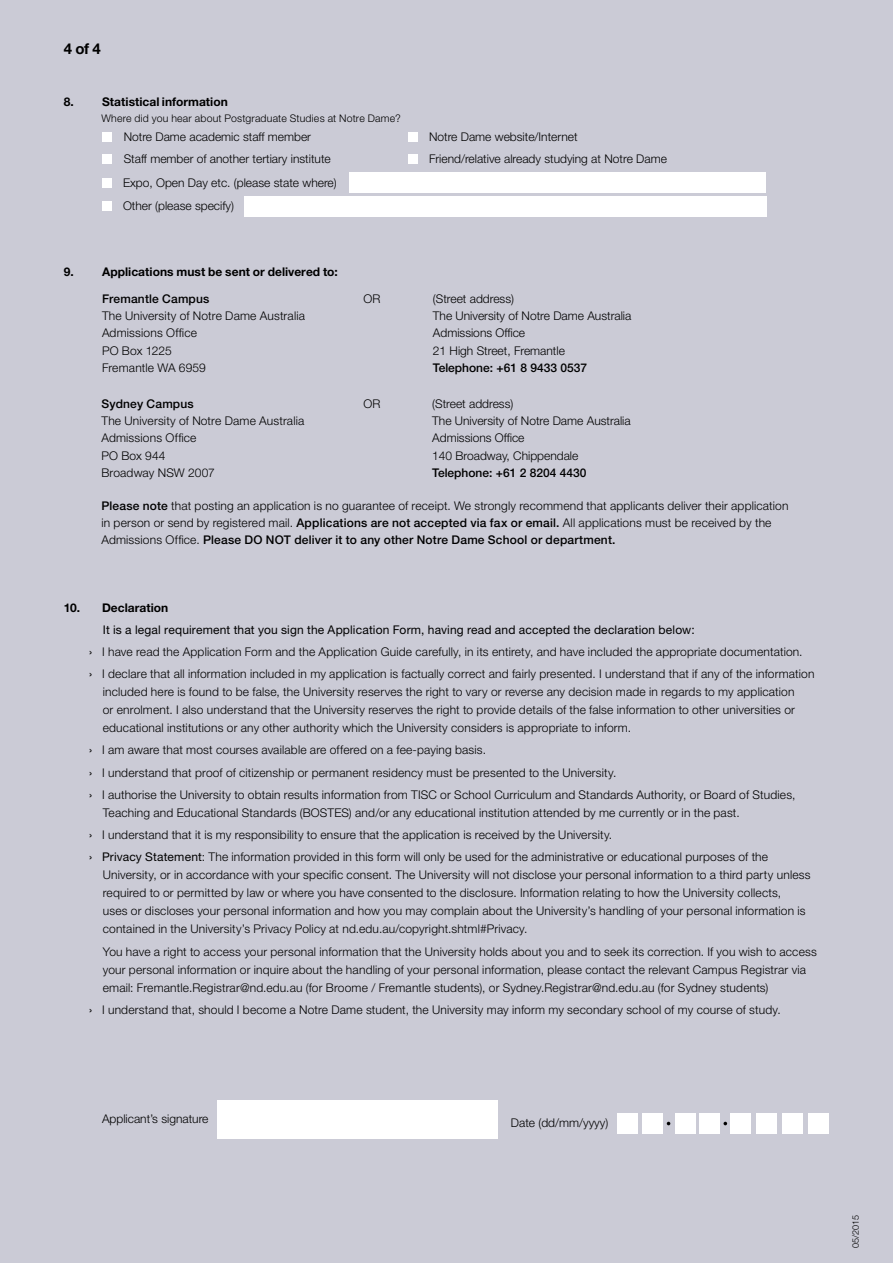
<style>
.page{position:relative;width:893px;height:1263px;background:#cbcbd6}
.page>*{position:absolute;margin:0;border:0;box-sizing:border-box;transform-origin:0 0}
.t1{font:700 15px "Helvetica Neue LT Std";color:#000}
.t2{font:300 12px/18px "Helvetica Neue LT Std";letter-spacing:.015em;color:#000}
.t3{font:12px "Helvetica Neue LT Std";letter-spacing:.01em;color:#000}
.t4{font:700 12px "Helvetica Neue LT Std";color:#000}
.t5{font:500 12px "Helvetica Neue LT Std";color:#000}
.t6{font:300 10.5px "Helvetica Neue LT Std";letter-spacing:.02em;color:#000}
.t7{font:300 9px "Helvetica Neue LT Std";color:#000}
.s1{font-weight:500}
.s2{font-weight:400}
</style>
<div class="page">
<svg style="left:757px;top:1113px;width:72px;height:21px"></svg>
<svg style="left:617px;top:1113px;width:134px;height:21px"></svg>
<div style="left:217px;top:1100px;width:280px;height:38px;background:#fff"></div>
<div style="left:102px;top:132px;width:10px;height:10px;background:#fff"></div>
<div style="left:408px;top:132px;width:9px;height:10px;background:#fff"></div>
<div style="left:102px;top:154px;width:10px;height:10px;background:#fff"></div>
<div style="left:102px;top:178px;width:10px;height:10px;background:#fff"></div>
<div style="left:102px;top:201px;width:10px;height:10px;background:#fff"></div>
<div style="left:408px;top:154px;width:9px;height:10px;background:#fff"></div>
<svg style="left:244px;top:172px;width:522px;height:45px"></svg>
<p class="t1" style="left:64px;top:39px;width:38px">4 of 4</p>
<p class="t4" style="left:64px;top:94px;width:166px">8. Statistical information</p>
<p class="t2" style="left:124px;top:127px;width:189px">Notre Dame academic staff member</p>
<p class="t2" style="left:429px;top:127px;width:150px">Notre Dame website/Internet</p>
<p class="t2" style="left:124px;top:150px;width:209px">Staff member of another tertiary institute</p>
<p class="t2" style="left:123px;top:173px;width:215px">Expo, Open Day etc. (please state where)</p>
<p class="t2" style="left:123px;top:197px;width:112px">Other (please specify)</p>
<p class="t6" style="left:101px;top:112px;width:301px">Where did you hear about Postgraduate Studies at Notre Dame?</p>
<p class="t2" style="left:429px;top:150px;width:239px">Friend/relative already studying at Notre Dame</p>
<p class="t4" style="left:64px;top:265px;width:276px">9. Applications must be sent or delivered to:</p>
<p class="t5" style="left:102px;top:291px;width:109px">Fremantle Campus</p>
<p class="t2" style="left:102px;top:306px;width:204px">The University of Notre Dame Australia</p>
<p class="t2" style="left:102px;top:324px;width:97px">Admissions Office</p>
<p class="t2" style="left:102px;top:341px;width:71px">PO Box 1225</p>
<p class="t2" style="left:102px;top:358px;width:105px">Fremantle WA 6959</p>
<p class="t5" style="left:101px;top:396px;width:94px">Sydney Campus</p>
<p class="t2" style="left:101px;top:412px;width:204px">The University of Notre Dame Australia</p>
<p class="t2" style="left:101px;top:429px;width:97px">Admissions Office</p>
<p class="t2" style="left:101px;top:446px;width:66px">PO Box 944</p>
<p class="t2" style="left:101px;top:463px;width:115px">Broadway NSW 2007</p>
<p class="t2" style="left:363px;top:289px;width:18px">OR</p>
<p class="t2" style="left:363px;top:394px;width:18px">OR</p>
<p class="t2" style="left:433px;top:289px;width:83px">(Street address)</p>
<p class="t2" style="left:433px;top:306px;width:200px">The University of Notre Dame Australia</p>
<p class="t2" style="left:433px;top:324px;width:94px">Admissions Office</p>
<p class="t2" style="left:433px;top:341px;width:134px">21 High Street, Fremantle</p>
<p class="t5" style="left:433px;top:360px;width:156px">Telephone: +61 8 9433 0537</p>
<p class="t2" style="left:432px;top:394px;width:83px">(Street address)</p>
<p class="t2" style="left:432px;top:412px;width:200px">The University of Notre Dame Australia</p>
<p class="t2" style="left:432px;top:429px;width:94px">Admissions Office</p>
<p class="t2" style="left:432px;top:446px;width:148px">140 Broadway, Chippendale</p>
<p class="t5" style="left:432px;top:465px;width:156px">Telephone: +61 2 8204 4430</p>
<p class="t2" style="left:101px;top:497px;width:689px;line-height:17.2px"><span class="s1">Please note</span> that posting an application is no guarantee of receipt. We strongly recommend that applicants deliver their application in person or send by registered mail. <span class="s1">Applications are not accepted via fax or email.</span> All applications must be received by the<br>Admissions Office. <span class="s1">Please DO NOT deliver it to any other Notre Dame School or department.</span></p>
<p class="t4" style="left:64px;top:600px;width:106px">10. Declaration</p>
<p class="t3" style="left:103px;top:622px;width:593px">It is a legal requirement that you sign the Application Form, having read and accepted the declaration below:</p>
<p class="t2" style="left:89px;top:642px;width:715px"><span class="s2">›</span> I have read the Application Form and the Application Guide carefully, in its entirety, and have included the appropriate documentation.</p>
<p class="t2" style="left:103px;top:664px;width:713px;text-indent:-14px"><span class="s2">›</span> I declare that all information included in my application is factually correct and fairly presented. I understand that if any of the information included here is found to be false, the University reserves the right to vary or reverse any decision made in regards to my application<br>or enrolment. I also understand that the University reserves the right to provide details of the false information to other universities or educational institutions or any other authority which the University considers is appropriate to inform.</p>
<p class="t2" style="left:89px;top:741px;width:398px"><span class="s2">›</span> I am aware that most courses available are offered on a fee-paying basis.</p>
<p class="t2" style="left:89px;top:763px;width:529px"><span class="s2">›</span> I understand that proof of citizenship or permanent residency must be presented to the University.</p>
<p class="t2" style="left:103px;top:785px;width:694px;text-indent:-14px"><span class="s2">›</span> I authorise the University to obtain results information from TISC or School Curriculum and Standards Authority, or Board of Studies,<br>Teaching and Educational Standards (BOSTES) and/or any educational institution attended by me currently or in the past.</p>
<p class="t2" style="left:89px;top:825px;width:524px"><span class="s2">›</span> I understand that it is my responsibility to ensure that the application is received by the University.</p>
<p class="t2" style="left:103px;top:848px;width:709px;text-indent:-14px"><span class="s2">› Privacy Statement</span>: The information provided in this form will only be used for the administrative or educational purposes of the University, or in accordance with your specific consent. The University will not disclose your personal information to a third party unless required to or permitted by law or where you have consented to the disclosure. Information relating to how the University collects,<br>uses or discloses your personal information and how you may complain about the University’s handling of your personal information is contained in the University’s Privacy Policy at nd.edu.au/copyright.shtml#Privacy.</p>
<p class="t2" style="left:103px;top:942px;width:716px">You have a right to access your personal information that the University holds about you and to seek its correction. If you wish to access your personal information or inquire about the handling of your personal information, please contact the relevant Campus Registrar via email: Fremantle.Registrar@nd.edu.au (for Broome / Fremantle students), or Sydney.Registrar@nd.edu.au (for Sydney students)</p>
<p class="t2" style="left:89px;top:1000px;width:693px"><span class="s2">›</span> I understand that, should I become a Notre Dame student, the University may inform my secondary school of my course of study.</p>
<p class="t2" style="left:102px;top:1109px;width:108px">Applicant’s signature</p>
<p class="t2" style="left:511px;top:1114px;width:99px">Date (dd/mm/yyyy)</p>
<p class="t7" style="left:850px;top:1247px;width:35px;rotate:-90deg">05/2015</p>
</div>
